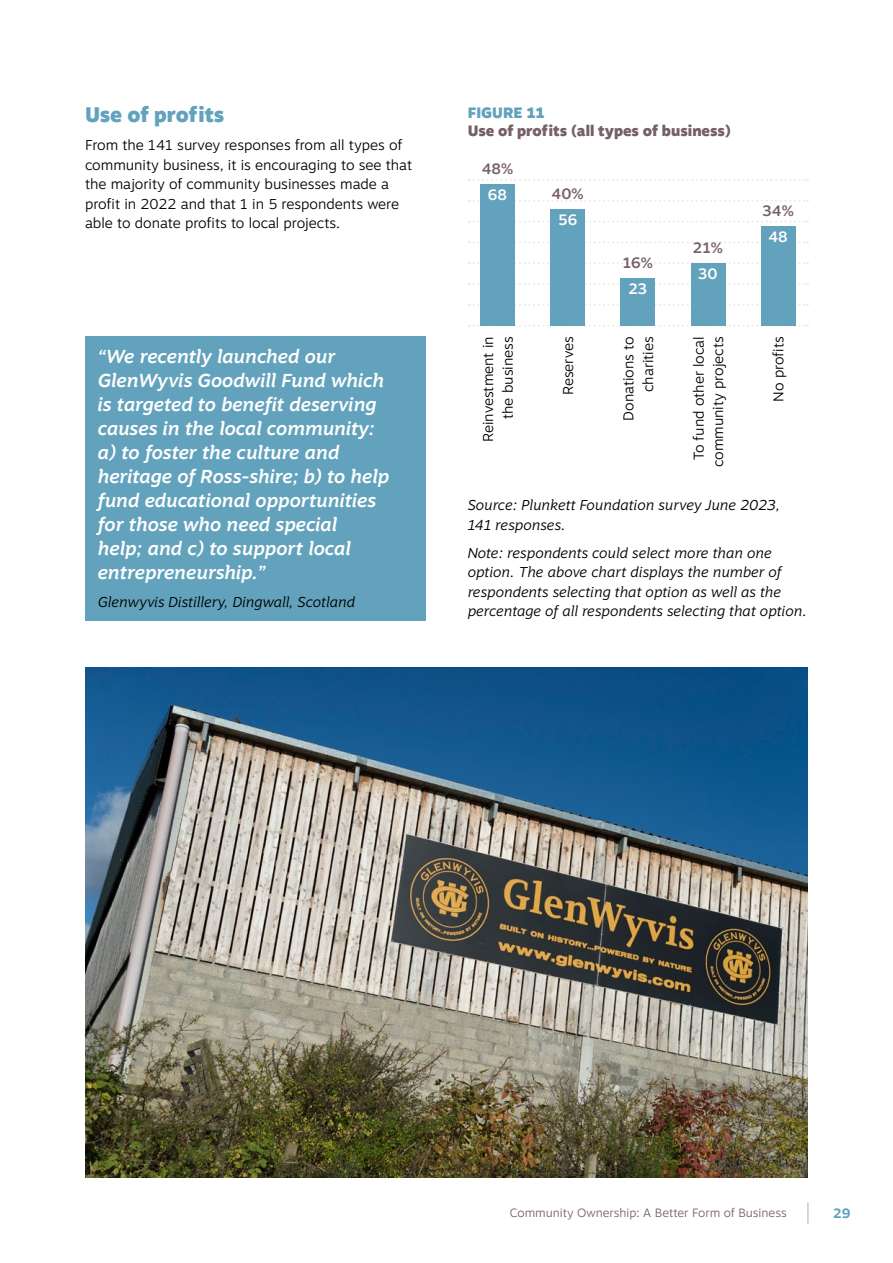
<style>
.page{position:relative;width:893px;height:1263px;background:#fff}
.page>*{position:absolute;margin:0;border:0;box-sizing:border-box;transform-origin:0 0}
.t1{font:900 21px "Motiva Sans";color:#63a2bc}
.t2{font:italic 500 18.75px/24px "Motiva Sans";color:#fff}
.t3{font:900 15px/18px "Motiva Sans";color:#766068}
.t4{font:500 15px "Motiva Sans";color:#766068}
.t5{font:500 15px "Motiva Sans";color:#fff}
.t6{font:300 14.25px/19.5px "Motiva Sans";color:#000;text-align:right}
.t7{font:italic 300 14.25px/19.5px "Motiva Sans";color:#000}
.t8{font:700 13.5px "Motiva Sans";color:#63a2bc}
.t9{font:300 12px "Motiva Sans";color:#766068}
.s1{color:#63a2bc}
</style>
<div class="page">
<div style="left:85px;top:336px;width:340px;height:285px;background:#63a2bc"></div>
<svg style="left:469px;top:325px;width:339px;height:2px"></svg>
<svg style="left:469px;top:304px;width:339px;height:2px"></svg>
<svg style="left:469px;top:283px;width:339px;height:2px"></svg>
<svg style="left:469px;top:262px;width:339px;height:2px"></svg>
<svg style="left:469px;top:241px;width:339px;height:2px"></svg>
<svg style="left:469px;top:220px;width:339px;height:3px"></svg>
<svg style="left:469px;top:200px;width:339px;height:2px"></svg>
<svg style="left:469px;top:179px;width:339px;height:2px"></svg>
<div style="left:761px;top:226px;width:34px;height:99px;background:#63a2bc"></div>
<div style="left:691px;top:263px;width:34px;height:62px;background:#63a2bc"></div>
<div style="left:621px;top:278px;width:34px;height:47px;background:#63a2bc"></div>
<div style="left:551px;top:209px;width:34px;height:116px;background:#63a2bc"></div>
<div style="left:480px;top:184px;width:34px;height:141px;background:#63a2bc"></div>
<img style="left:85px;top:668px;width:723px;height:510px">
<svg style="left:807px;top:1202px;width:1px;height:22px"></svg>
<p class="t1" style="left:85px;top:99px;width:141px">Use of profits</p>
<p class="t6" style="left:85px;top:135px;width:329px;text-align:left">From the 141 survey responses from all types of community business, it is encouraging to see that the majority of community businesses made a profit in 2022 and that 1 in 5 respondents were able to donate profits to local projects.</p>
<p class="t2" style="left:98px;top:344px;width:293px">“We recently launched our<br>GlenWyvis Goodwill Fund which is targeted to benefit deserving causes in the local community: a) to foster the culture and heritage of Ross-shire; b) to help fund educational opportunities for those who need special<br>help; and c) to support local entrepreneurship.”</p>
<p class="t7" style="left:98px;top:592px;width:259px">Glenwyvis Distillery, Dingwall, Scotland</p>
<p class="t3" style="left:468px;top:103px;width:265px"><span class="s1">FIGURE 11<br></span>Use of profits (all types of business)</p>
<p class="t4" style="left:482px;top:158px;width:33px">48%</p>
<p class="t5" style="left:488px;top:184px;width:21px">68</p>
<p class="t4" style="left:552px;top:183px;width:34px">40%</p>
<p class="t5" style="left:558px;top:208px;width:21px">56</p>
<p class="t4" style="left:623px;top:252px;width:32px">16%</p>
<p class="t5" style="left:628px;top:277px;width:20px">23</p>
<p class="t4" style="left:693px;top:237px;width:32px">21%</p>
<p class="t5" style="left:698px;top:262px;width:21px">30</p>
<p class="t4" style="left:762px;top:200px;width:33px">34%</p>
<p class="t5" style="left:768px;top:225px;width:21px">48</p>
<p class="t6" style="left:478px;top:442px;width:107px;rotate:-90deg">Reinvestment in the business</p>
<p class="t6" style="left:558px;top:395px;width:60px;rotate:-90deg">Reserves</p>
<p class="t6" style="left:618px;top:421px;width:86px;rotate:-90deg">Donations to charities</p>
<p class="t6" style="left:688px;top:467px;width:132px;text-align:center;rotate:-90deg">To fund other local community projects</p>
<p class="t6" style="left:768px;top:402px;width:67px;rotate:-90deg">No profits</p>
<p class="t7" style="left:468px;top:495px;width:314px">Source: Plunkett Foundation survey June 2023,<br>141 responses.</p>
<p class="t7" style="left:468px;top:543px;width:341px">Note: respondents could select more than one option. The above chart displays the number of respondents selecting that option as well as the percentage of all respondents selecting that option.</p>
<p class="t9" style="left:510px;top:1204px;width:278px">Community Ownership: A Better Form of Business</p>
<p class="t8" style="left:833px;top:1203px;width:19px">29</p>
</div>
